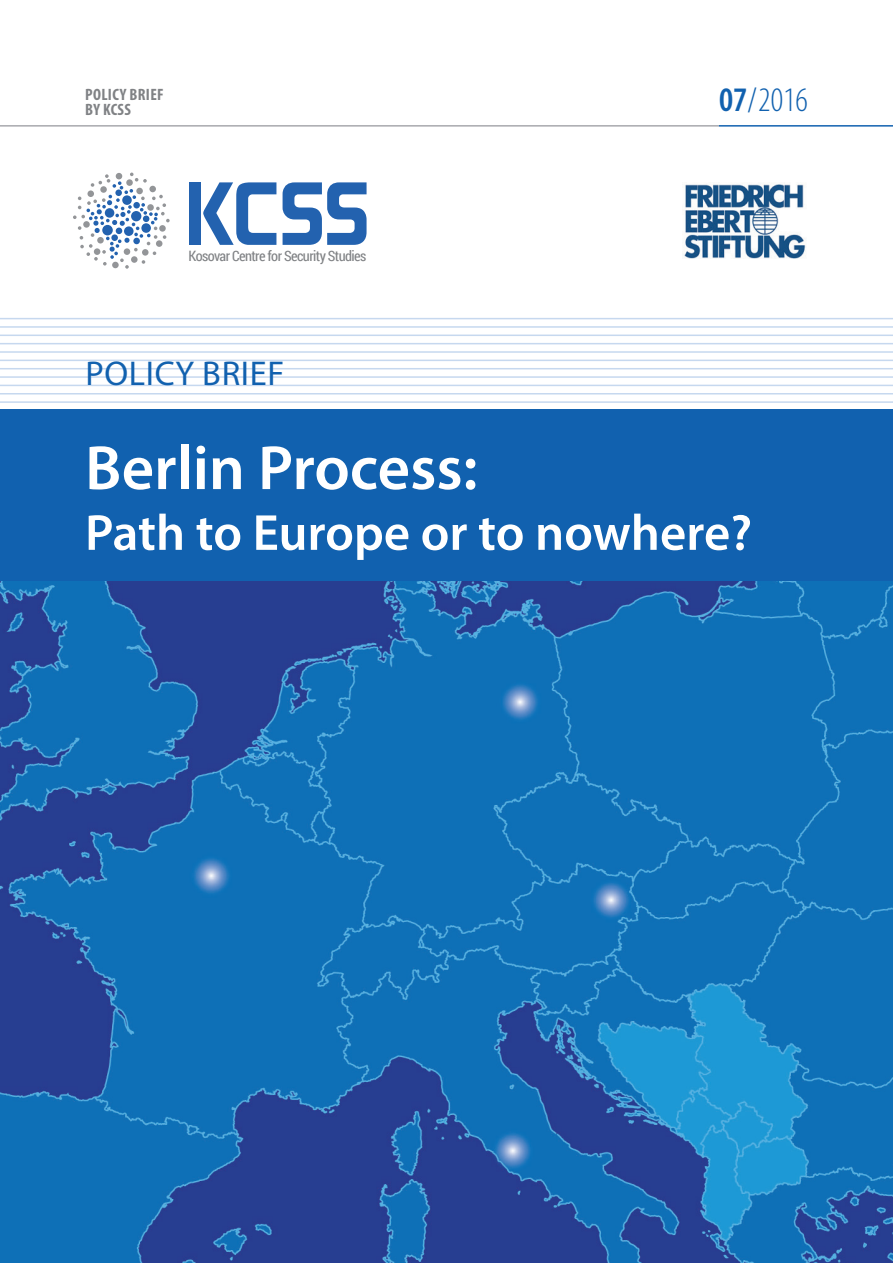
<style>
.page{position:relative;width:893px;height:1263px;background:#fff}
.page>*{position:absolute;margin:0;border:0;box-sizing:border-box;transform-origin:0 0}
.t1{font:600 63px "Myriad Pro";color:#fff}
.t2{font:600 51px "Myriad Pro";color:#fff}
.t3{font:300 condensed 40.65px "Myriad Pro";color:#1161af}
.t4{font:34.5px "Myriad Pro";letter-spacing:.02em;color:#1161af}
.t5{font:300 condensed 34.5px "Myriad Pro";color:#1161af}
.t6{font:condensed 24.75px "Myriad Pro";color:#fff}
.t7{font:700 condensed 17.7px "Myriad Pro";letter-spacing:.02em;color:#808285}
.t8{font:700 condensed 16.5px/15px "Myriad Pro";letter-spacing:.02em;color:#808285}
.t9{font:14.4px "Roboto Condensed";letter-spacing:-.04em;color:#808285}
.s1{font-weight:600}
</style>
<div class="page">
<hr style="left:0;top:318px;width:893px;height:1px;background:#c6d8ef">
<hr style="left:0;top:326px;width:893px;height:2px;background:#c6d8ef">
<hr style="left:0;top:335px;width:893px;height:1px;background:#c6d8ef">
<hr style="left:0;top:343px;width:893px;height:1px;background:#c6d8ef">
<hr style="left:0;top:351px;width:893px;height:2px;background:#c6d8ef">
<hr style="left:0;top:360px;width:893px;height:1px;background:#c6d8ef">
<hr style="left:0;top:368px;width:893px;height:1px;background:#c6d8ef">
<hr style="left:0;top:376px;width:893px;height:2px;background:#c6d8ef">
<hr style="left:0;top:385px;width:893px;height:1px;background:#c6d8ef">
<hr style="left:0;top:393px;width:893px;height:1px;background:#c6d8ef">
<hr style="left:0;top:401px;width:893px;height:2px;background:#c6d8ef">
<img style="left:0;top:581px;width:893px;height:682px">
<hr style="left:0;top:125px;width:719px;height:2px;background:#a8a9ad">
<hr style="left:719px;top:125px;width:174px;height:2px;background:#1161af">
<div style="left:0;top:409px;width:893px;height:172px;background:#1161af"></div>
<div style="left:189px;top:182px;width:12px;height:63px;background:#2362af"></div>
<svg style="left:203px;top:182px;width:73px;height:63px"></svg>
<svg style="left:283px;top:182px;width:84px;height:63px"></svg>
<svg style="left:73px;top:173px;width:97px;height:96px"></svg>
<img style="left:682px;top:183px;width:124px;height:76px">
<p class="t7" style="left:82px;top:80px;width:50px">BY KCSS</p>
<p class="t8" style="left:85px;top:87px;width:80px">POLICY BRIEF<br>BY KCSS</p>
<p class="t9" style="left:189px;top:246px;width:179px">Kosovar Centre for Security Studies</p>
<h3 class="t4" style="left:85px;top:352px;width:200px">POLICY BRIEF</h3>
<h3 class="t3" style="left:709px;top:58px;width:106px"><span class="s1">06</span>/2015</h3>
<h3 class="t5" style="left:719px;top:79px;width:90px"><span class="s1">07</span>/2016</h3>
<h1 class="t1" style="left:85px;top:428px;width:394px">Berlin Process:</h1>
<h2 class="t2" style="left:85px;top:500px;width:669px">Path to Europe or to nowhere?</h2>
<p class="t6" style="left:84px;top:453px;width:298px">Kosovo Security Barometer Programme</p>
</div>
